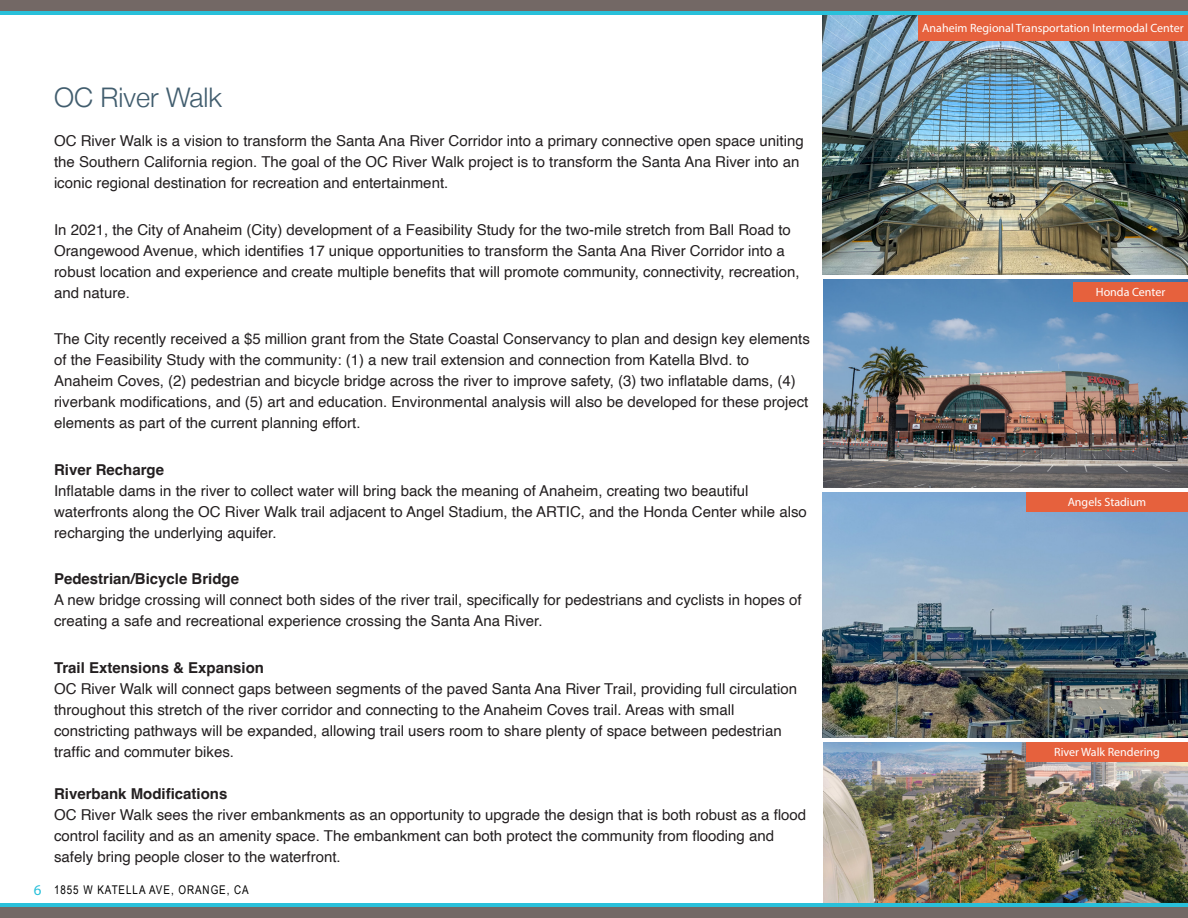
<style>
.page{position:relative;width:1188px;height:918px;background:#fff}
.page>*{position:absolute;margin:0;border:0;box-sizing:border-box;transform-origin:0 0}
.Head_01{font:300 27px "Helvetica Neue";color:#415d6e}
.Head_01-2{font:15px/21px "Helvetica";color:#231f20}
.Body{font:12px "Myriad Pro";color:#fff}
.t1{font:12px "Arial Narrow";letter-spacing:.08em;color:#000}
.s1{font-weight:700}
.s2{font-family:"Myriad Pro";font-size:15px;color:#29c0da}
</style>
<div class="page">
<img style="left:824px;top:743px;width:364px;height:160px">
<img style="left:824px;top:280px;width:364px;height:208px">
<img style="left:823px;top:493px;width:365px;height:244px">
<img style="left:823px;top:15px;width:365px;height:260px">
<div style="left:918px;top:14px;width:270px;height:26px;background:#e6613d"></div>
<div style="left:1073px;top:282px;width:115px;height:20px;background:#e6613d"></div>
<div style="left:1026px;top:492px;width:162px;height:19px;background:#e6613d"></div>
<div style="left:1026px;top:742px;width:162px;height:19px;background:#e6613d"></div>
<div style="left:0;top:903px;width:1188px;height:15px;background:#29c0da"></div>
<div style="left:0;top:907px;width:1188px;height:11px;background:#736865"></div>
<div style="left:0;top:0;width:1188px;height:15px;background:#29c0da"></div>
<div style="left:0;top:0;width:1188px;height:11px;background:#736865"></div>
<p class="Head_01" style="left:54px;top:76px;width:170px">OC River Walk</p>
<p class="Head_01-2" style="left:54px;top:131px;width:751px">OC River Walk is a vision to transform the Santa Ana River Corridor into a primary connective open space uniting the Southern California region. The goal of the OC River Walk project is to transform the Santa Ana River into an iconic regional destination for recreation and entertainment.</p>
<p class="Head_01-2" style="left:54px;top:219px;width:747px">In 2021, the City of Anaheim (City) development of a Feasibility Study for the two‐mile stretch from Ball Road to Orangewood Avenue, which identifies 17 unique opportunities to transform the Santa Ana River Corridor into a robust location and experience and create multiple benefits that will promote community, connectivity, recreation, and nature.</p>
<p class="Head_01-2" style="left:54px;top:329px;width:757px">The City recently received a $5 million grant from the State Coastal Conservancy to plan and design key elements of the Feasibility Study with the community: (1) a new trail extension and connection from Katella Blvd. to Anaheim Coves, (2) pedestrian and bicycle bridge across the river to improve safety, (3) two inflatable dams, (4) riverbank modifications, and (5) art and education. Environmental analysis will also be developed for these project elements as part of the current planning effort.</p>
<p class="Head_01-2" style="left:54px;top:459px;width:754px"><span class="s1">River Recharge<br></span>Inflatable dams in the river to collect water will bring back the meaning of Anaheim, creating two beautiful waterfronts along the OC River Walk trail adjacent to Angel Stadium, the ARTIC, and the Honda Center while also recharging the underlying aquifer.</p>
<p class="Head_01-2" style="left:54px;top:569px;width:749px"><span class="s1">Pedestrian/Bicycle Bridge<br></span>A new bridge crossing will connect both sides of the river trail, specifically for pedestrians and cyclists in hopes of creating a safe and recreational experience crossing the Santa Ana River.</p>
<p class="Head_01-2" style="left:54px;top:657px;width:745px"><span class="s1">Trail Extensions &amp; Expansion<br></span>OC River Walk will connect gaps between segments of the paved Santa Ana River Trail, providing full circulation throughout this stretch of the river corridor and connecting to the Anaheim Coves trail. Areas with small constricting pathways will be expanded, allowing trail users room to share plenty of space between pedestrian traffic and commuter bikes.</p>
<p class="Head_01-2" style="left:54px;top:783px;width:754px"><span class="s1">Riverbank Modifications<br></span>OC River Walk sees the river embankments as an opportunity to upgrade the design that is both robust as a flood control facility and as an amenity space. The embankment can both protect the community from flooding and safely bring people closer to the waterfront.</p>
<p class="t1" style="left:34px;top:881px;width:216px"><span class="s2">6</span> 1855 W KATELLA AVE, ORANGE, CA</p>
<p class="Body" style="left:922px;top:21px;width:263px">Anaheim Regional Transportation Intermodal Center</p>
<p class="Body" style="left:1096px;top:285px;width:71px">Honda Center</p>
<p class="Body" style="left:1068px;top:495px;width:80px">Angels Stadium</p>
<p class="Body" style="left:1054px;top:745px;width:107px">River Walk Rendering</p>
</div>
